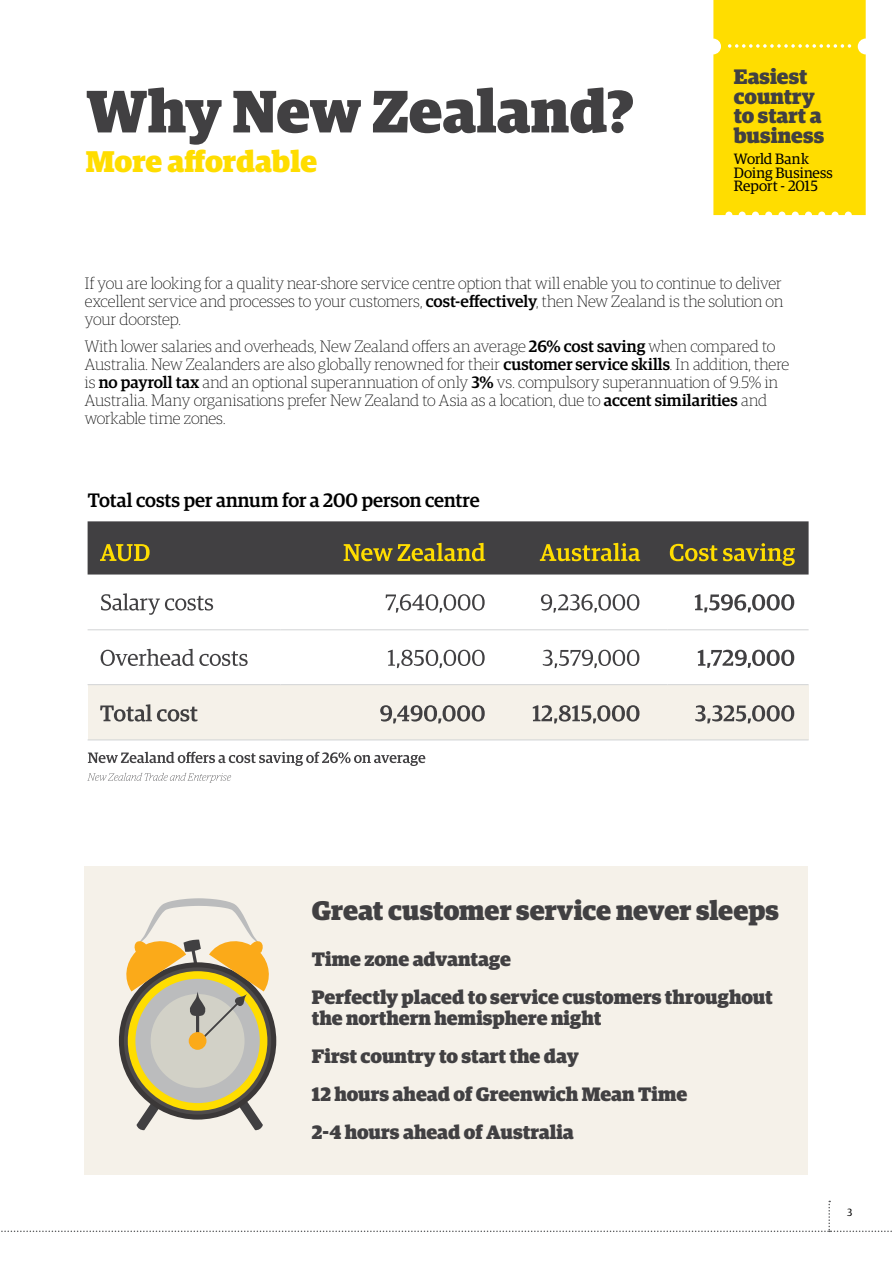
<style>
.page{position:relative;width:893px;height:1263px;background:#fff}
.page>*{position:absolute;margin:0;border:0;box-sizing:border-box;transform-origin:0 0}
.t1{font:900 60px "Guardian Egyp";color:#414042}
.t2{font:900 30px "Guardian Egyp";color:#fd0}
.t3{font:900 27px "Guardian Egyp";letter-spacing:-.005em;color:#414042}
.t4{font:900 21px/19.5px "Guardian Egyp";color:#414042}
.t5{font:900 19.5px/38px "Guardian Egyp";letter-spacing:-.005em;color:#414042}
.t6{font:500 19.5px "Guardian Egyp";letter-spacing:-.005em;color:#000}
.t7{font:100 16.5px/18px "Guardian Egyp";letter-spacing:-.01em;color:#000;text-align:justify}
.t8{font:15px/13.5px "Guardian Egyp";letter-spacing:.005em;color:#000}
.t9{font:10.5px "Guardian Egyp";color:#000}
.s1{font-weight:500}
</style>
<div class="page">
<svg style="left:1px;top:1201px;width:891px;height:31px"></svg>
<div style="left:88px;top:685px;width:721px;height:55px;background:#f5f1e9"></div>
<hr style="left:88px;top:629px;width:193px;height:1px;background:#d1d3d4">
<hr style="left:281px;top:629px;width:225px;height:1px;background:#d1d3d4">
<hr style="left:506px;top:629px;width:162px;height:1px;background:#d1d3d4">
<hr style="left:668px;top:629px;width:141px;height:1px;background:#d1d3d4">
<hr style="left:88px;top:684px;width:193px;height:1px;background:#d1d3d4">
<hr style="left:281px;top:684px;width:225px;height:1px;background:#d1d3d4">
<hr style="left:506px;top:684px;width:162px;height:1px;background:#d1d3d4">
<hr style="left:668px;top:684px;width:141px;height:1px;background:#d1d3d4">
<hr style="left:88px;top:739px;width:193px;height:1px;background:#d1d3d4">
<hr style="left:281px;top:739px;width:225px;height:1px;background:#d1d3d4">
<hr style="left:506px;top:739px;width:162px;height:1px;background:#d1d3d4">
<hr style="left:668px;top:739px;width:141px;height:1px;background:#d1d3d4">
<div style="left:713px;top:0;width:153px;height:215px;background:#fd0"></div>
<div style="left:85px;top:866px;width:723px;height:309px;background:#f5f1e9"></div>
<svg style="left:136px;top:1099px;width:25px;height:31px"></svg>
<svg style="left:238px;top:1099px;width:25px;height:31px"></svg>
<div style="left:119px;top:962px;width:157px;height:157px;background:#3b3838;border-radius:50%"></div>
<div style="left:124px;top:967px;width:147px;height:147px;background:#4e4b4b;border-radius:50%"></div>
<div style="left:128px;top:971px;width:139px;height:140px;background:#fd0;border-radius:50%"></div>
<div style="left:135px;top:979px;width:125px;height:124px;background:#bbbcbd;border-radius:50%"></div>
<div style="left:151px;top:994px;width:94px;height:94px;background:#d2d1c7;border-radius:50%"></div>
<svg style="left:123px;top:898px;width:149px;height:146px"></svg>
<div style="left:189px;top:1032px;width:17px;height:18px;background:#fbaa19;border-radius:50%"></div>
<svg style="left:695px;top:705px;width:99px;height:18px"></svg>
<svg style="left:533px;top:705px;width:106px;height:18px"></svg>
<svg style="left:380px;top:705px;width:105px;height:18px"></svg>
<svg style="left:100px;top:704px;width:97px;height:17px"></svg>
<svg style="left:698px;top:650px;width:96px;height:18px"></svg>
<svg style="left:543px;top:650px;width:96px;height:18px"></svg>
<svg style="left:388px;top:650px;width:97px;height:18px"></svg>
<svg style="left:101px;top:649px;width:147px;height:17px"></svg>
<svg style="left:695px;top:594px;width:99px;height:18px"></svg>
<svg style="left:541px;top:594px;width:98px;height:19px"></svg>
<svg style="left:386px;top:594px;width:99px;height:19px"></svg>
<svg style="left:101px;top:593px;width:112px;height:22px"></svg>
<svg style="left:88px;top:521px;width:721px;height:53px;background:#504c3e"></svg>
<svg style="left:87px;top:773px;width:144px;height:10px"></svg>
<svg style="left:88px;top:752px;width:337px;height:14px"></svg>
<h1 class="t1" style="left:86px;top:64px;width:550px">Why New Zealand?</h1>
<h2 class="t2" style="left:86px;top:138px;width:233px">More affordable</h2>
<p class="t4" style="left:734px;top:65px;width:92px">Easiest country to start a business</p>
<p class="t8" style="left:734px;top:151px;width:100px">World Bank<br>Doing Business<br>Report - 2015</p>
<p class="t7" style="left:85px;top:274px;width:700px">If you are looking for a quality near-shore service centre option that will enable you to continue to deliver excellent service and processes to your customers, <span class="s1">cost-effectively</span>, then New Zealand is the solution on your doorstep.</p>
<p class="t7" style="left:85px;top:336px;width:706px;text-align:left">With lower salaries and overheads, New Zealand offers an average <span class="s1">26% cost saving</span> when compared to Australia. New Zealanders are also globally renowned for their <span class="s1">customer service skills</span>. In addition, there is <span class="s1">no payroll tax</span> and an optional superannuation of only <span class="s1">3%</span> vs. compulsory superannuation of 9.5% in Australia. Many organisations prefer New Zealand to Asia as a location, due to <span class="s1">accent similarities</span> and workable time zones.</p>
<p class="t6" style="left:88px;top:486px;width:393px">Total costs per annum for a 200 person centre</p>
<h3 class="t3" style="left:312px;top:889px;width:469px">Great customer service never sleeps</h3>
<p class="t5" style="left:312px;top:938px;width:463px">Time zone advantage<br>Perfectly placed to service customers throughout</p>
<p class="t5" style="left:312px;top:997px;width:377px">the northern hemisphere night<br>First country to start the day<br>12 hours ahead of Greenwich Mean Time<br>2-4 hours ahead of Australia</p>
<p class="t9" style="left:847px;top:1205px;width:7px">3</p>
</div>
